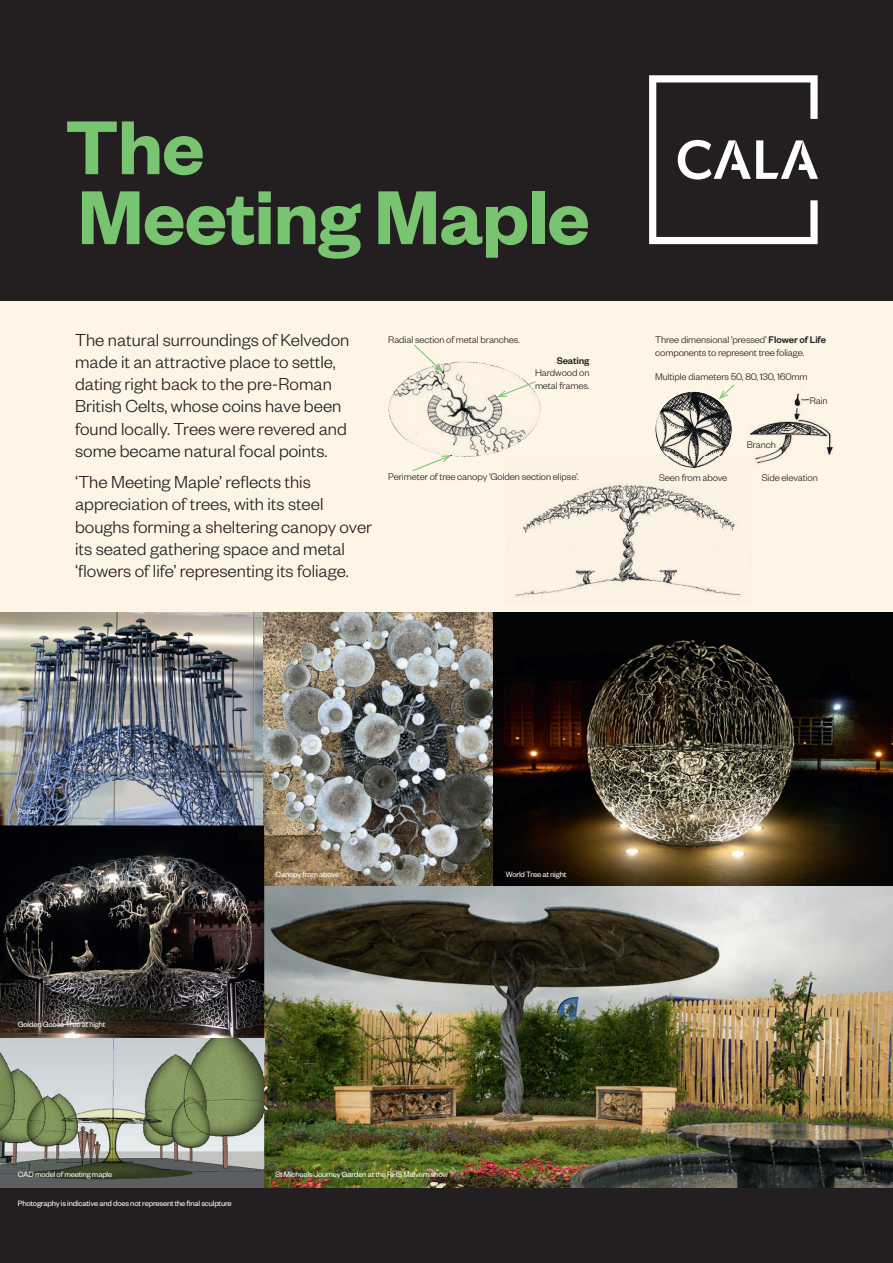
<style>
.page{position:relative;width:893px;height:1263px;background:#fff}
.page>*{position:absolute;margin:0;border:0;box-sizing:border-box;transform-origin:0 0}
.t1{font:600 83.7px/69.9px "Founders Grotesk";letter-spacing:-.01em;color:#78c470}
.t2{font:300 19.05px/22.2px "Founders Grotesk";color:#231f20}
.t3{font:300 10.65px/12.8px "Founders Grotesk";letter-spacing:-.01em;color:#231f20}
.t4{font:500 10.65px "Founders Grotesk";letter-spacing:-.01em;color:#231f20}
.t5{font:8.55px "Founders Grotesk";letter-spacing:-.02em;color:#fff}
.s1{font-weight:500}
</style>
<div class="page">
<div style="left:0;top:0;width:893px;height:1262px;background:#fef5e7"></div>
<div style="left:0;top:0;width:893px;height:301px;background:#231f20"></div>
<div style="left:0;top:1187px;width:893px;height:75px;background:#231f20"></div>
<svg style="left:649px;top:75px;width:169px;height:169px"></svg>
<img style="left:515px;top:471px;width:226px;height:127px">
<img style="left:388px;top:362px;width:153px;height:95px;border-radius:50%">
<svg style="left:414px;top:344px;width:30px;height:29px"></svg>
<svg style="left:412px;top:455px;width:40px;height:16px"></svg>
<svg style="left:494px;top:380px;width:43px;height:37px"></svg>
<svg style="left:722px;top:384px;width:13px;height:8px"></svg>
<img style="left:749px;top:393px;width:84px;height:66px">
<img style="left:659px;top:447px;width:68px;height:9px">
<img style="left:666px;top:456px;width:55px;height:12px">
<img style="left:655px;top:392px;width:77px;height:55px">
<svg style="left:749px;top:440px;width:27px;height:24px"></svg>
<div style="left:810px;top:396px;width:57px;height:18px;background:#fef5e7"></div>
<img style="left:0;top:612px;width:264px;height:213px">
<img style="left:264px;top:612px;width:230px;height:275px">
<img style="left:493px;top:613px;width:400px;height:274px">
<img style="left:264px;top:887px;width:629px;height:300px">
<img style="left:0;top:825px;width:264px;height:362px">
<img style="left:0;top:1187px;width:264px;height:1px">
<img style="left:263px;top:1051px;width:1px;height:136px">
<img style="left:0;top:1039px;width:264px;height:12px">
<h1 class="t1" style="left:65px;top:110px;width:526px">The<br>Meeting Maple</h1>
<p class="t2" style="left:75px;top:330px;width:276px">The natural surroundings of Kelvedon made it an attractive place to settle, dating right back to the pre-Roman British Celts, whose coins have been found locally. Trees were revered and some became natural focal points.</p>
<p class="t2" style="left:75px;top:473px;width:299px">‘The Meeting Maple’ reflects this appreciation of trees, with its steel boughs forming a sheltering canopy over its seated gathering space and metal ‘flowers of life’ representing its foliage.</p>
<p class="t3" style="left:388px;top:334px;width:133px">Radial section of metal branches.</p>
<p class="t4" style="left:557px;top:354px;width:34px">Seating</p>
<p class="t3" style="left:535px;top:367px;width:56px">Hardwood on metal frames.</p>
<p class="t3" style="left:388px;top:471px;width:192px">Perimeter of tree canopy ‘Golden section elipse’.</p>
<p class="t3" style="left:655px;top:334px;width:172px">Three dimensional ‘pressed’ <span class="s1">Flower of Life </span>components to represent tree foliage.</p>
<p class="t3" style="left:655px;top:371px;width:154px">Multiple diameters 50, 80, 130, 160mm</p>
<p class="t3" style="left:747px;top:439px;width:31px">Branch</p>
<p class="t3" style="left:810px;top:395px;width:20px">Rain</p>
<p class="t3" style="left:659px;top:472px;width:70px">Seen from above</p>
<p class="t3" style="left:762px;top:472px;width:57px">Side elevation</p>
<p class="t5" style="left:18px;top:809px;width:21px">Portal</p>
<p class="t5" style="left:18px;top:1021px;width:89px">Golden Goose Tree at night</p>
<p class="t5" style="left:276px;top:872px;width:65px">Canopy from above</p>
<p class="t5" style="left:506px;top:871px;width:62px">World Tree at night</p>
<p class="t5" style="left:18px;top:1171px;width:96px">CAD model of meeting maple</p>
<p class="t5" style="left:18px;top:1200px;width:215px">Photography is indicative and does not represent the final sculpture</p>
<p class="t5" style="left:276px;top:1171px;width:174px">St Micheals Journey Garden at the RHS Malvern show</p>
</div>
